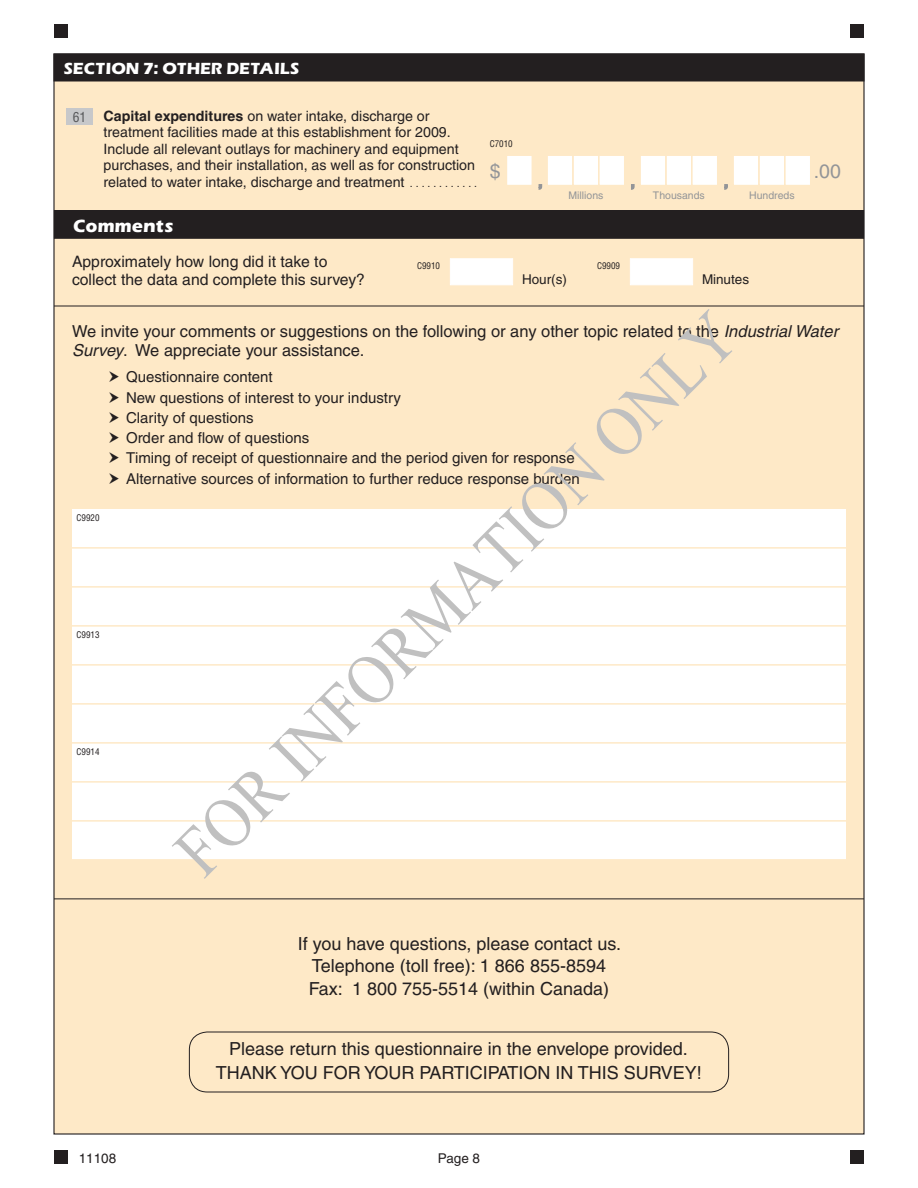
<style>
.page{position:relative;width:918px;height:1188px;background:#fff}
.page>*{position:absolute;margin:0;border:0;box-sizing:border-box;transform-origin:0 0}
.t1{font:19.5px "Helvetica";color:#939598}
.t2{font:18px/22.5px "Helvetica";color:#231f20;text-align:center}
.t3{font:16.5px/19.5px "Helvetica";color:#231f20}
.t4{font:700 16.5px "Eras";color:#fff}
.t5{font:15.75px/18px "Helvetica";color:#231f20}
.t6{font:15px/20.2px "Helvetica";color:#231f20}
.t7{font:700 15px "Eras";color:#fff}
.t8{font:14.25px/16.5px "Helvetica";color:#231f20}
.t9{font:13.5px "Helvetica";color:#231f20}
.t10{font:condensed 13.5px "Helvetica";color:#57585a}
.t11{font:10.5px "Helvetica";color:#939598}
.t12{font:condensed 9px "Helvetica";color:#231f20}
.s1{font-weight:700}
.s2{font-size:10.5px}
.s3{font-style:italic}
</style>
<div class="page">
<div style="left:54px;top:54px;width:810px;height:1080px;background:#fee9c7"></div>
<div style="left:54px;top:24px;width:14px;height:14px;background:#231f20"></div>
<div style="left:850px;top:24px;width:14px;height:14px;background:#231f20"></div>
<div style="left:54px;top:1150px;width:14px;height:14px;background:#231f20"></div>
<div style="left:850px;top:1150px;width:14px;height:14px;background:#231f20"></div>
<div style="left:54px;top:211px;width:810px;height:27px;background:#231f20"></div>
<div style="left:54px;top:210px;width:810px;height:29px;border:1px solid #231f20"></div>
<div style="left:189px;top:1032px;width:540px;height:60px;border:1px solid #231f20;border-radius:18px"></div>
<div style="left:72px;top:509px;width:774px;height:351px;background:#fff"></div>
<hr style="left:72px;top:547px;width:774px;height:2px;background:#fee9c7">
<hr style="left:72px;top:586px;width:774px;height:2px;background:#fee9c7">
<hr style="left:72px;top:625px;width:774px;height:2px;background:#fee9c7">
<hr style="left:72px;top:664px;width:774px;height:2px;background:#fee9c7">
<hr style="left:72px;top:703px;width:774px;height:2px;background:#fee9c7">
<hr style="left:72px;top:742px;width:774px;height:2px;background:#fee9c7">
<hr style="left:72px;top:781px;width:774px;height:2px;background:#fee9c7">
<hr style="left:72px;top:820px;width:774px;height:2px;background:#fee9c7">
<hr style="left:72px;top:859px;width:774px;height:2px;background:#fee9c7">
<hr style="left:54px;top:898px;width:810px;height:1px;background:#231f20">
<div style="left:66px;top:108px;width:27px;height:17px;background:#c7c8ca"></div>
<div style="left:54px;top:54px;width:810px;height:27px;background:#231f20"></div>
<div style="left:450px;top:258px;width:63px;height:27px;background:#fff;border:1px solid #fff"></div>
<div style="left:630px;top:258px;width:63px;height:27px;background:#fff;border:1px solid #fff"></div>
<hr style="left:54px;top:306px;width:810px;height:1px;background:#231f20">
<div style="left:506px;top:154px;width:27px;height:32px;background:#fff;border:2px solid #fee9c7"></div>
<svg style="left:538px;top:184px;width:5px;height:6px"></svg>
<div style="left:546px;top:154px;width:28px;height:32px;background:#fff;border:2px solid #fee9c7"></div>
<div style="left:572px;top:154px;width:28px;height:32px;background:#fff;border:2px solid #fee9c7"></div>
<div style="left:598px;top:154px;width:27px;height:32px;background:#fff;border:2px solid #fee9c7"></div>
<svg style="left:631px;top:184px;width:4px;height:6px"></svg>
<div style="left:639px;top:154px;width:28px;height:32px;background:#fff;border:2px solid #fee9c7"></div>
<div style="left:665px;top:154px;width:28px;height:32px;background:#fff;border:2px solid #fee9c7"></div>
<div style="left:691px;top:154px;width:27px;height:32px;background:#fff;border:2px solid #fee9c7"></div>
<svg style="left:724px;top:184px;width:4px;height:6px"></svg>
<div style="left:732px;top:154px;width:28px;height:32px;background:#fff;border:2px solid #fee9c7"></div>
<div style="left:758px;top:154px;width:28px;height:32px;background:#fff;border:2px solid #fee9c7"></div>
<div style="left:784px;top:154px;width:27px;height:32px;background:#fff;border:2px solid #fee9c7"></div>
<svg style="left:172px;top:309px;width:560px;height:570px"></svg>
<p class="t7" style="left:63px;top:58px;width:237px">SECTION 7: OTHER DETAILS</p>
<p class="t10" style="left:73px;top:108px;width:15px">61</p>
<p class="t8" style="left:104px;top:108px;width:373px"><span class="s1">Capital expenditures</span> on water intake, discharge or treatment facilities made at this establishment for 2009.<br>Include all relevant outlays for machinery and equipment purchases, and their installation, as well as for construction related to water intake, discharge and treatment <span class="s2">.............</span></p>
<p class="t4" style="left:73px;top:214px;width:102px">Comments</p>
<p class="t5" style="left:72px;top:253px;width:295px">Approximately how long did it take to collect the data and complete this survey?</p>
<p class="t12" style="left:417px;top:260px;width:25px">C9910</p>
<p class="t12" style="left:490px;top:138px;width:25px">C7010</p>
<h1 class="t1" style="left:490px;top:160px;width:12px">$</h1>
<h1 class="t1" style="left:814px;top:160px;width:29px">.00</h1>
<p class="t11" style="left:568px;top:189px;width:36px">Millions</p>
<p class="t11" style="left:653px;top:189px;width:53px">Thousands</p>
<p class="t11" style="left:749px;top:189px;width:47px">Hundreds</p>
<p class="t9" style="left:522px;top:271px;width:46px">Hour(s)</p>
<p class="t12" style="left:597px;top:260px;width:25px">C9909</p>
<p class="t9" style="left:702px;top:271px;width:49px">Minutes</p>
<p class="t3" style="left:72px;top:321px;width:768px">We invite your comments or suggestions on the following or any other topic related to the <span class="s3">Industrial Water<br>Survey</span>. We appreciate your assistance.</p>
<p class="t6" style="left:126px;top:367px;width:455px">Questionnaire content<br>New questions of interest to your industry<br>Clarity of questions<br>Order and flow of questions<br>Timing of receipt of questionnaire and the period given for response Alternative sources of information to further reduce response burden</p>
<p class="t12" style="left:76px;top:512px;width:25px">C9920</p>
<p class="t12" style="left:76px;top:629px;width:25px">C9913</p>
<p class="t12" style="left:76px;top:746px;width:25px">C9914</p>
<p class="t2" style="left:298px;top:932px;width:325px">If you have questions, please contact us.<br>Telephone (toll free): 1 866 855-8594<br>Fax: 1 800 755-5514 (within Canada)</p>
<p class="t2" style="left:216px;top:1037px;width:487px;line-height:24px">Please return this questionnaire in the envelope provided.<br>THANK YOU FOR YOUR PARTICIPATION IN THIS SURVEY!</p>
<p class="t9" style="left:79px;top:1150px;width:39px">11108</p>
<p class="t9" style="left:438px;top:1150px;width:44px">Page 8</p>
</div>
